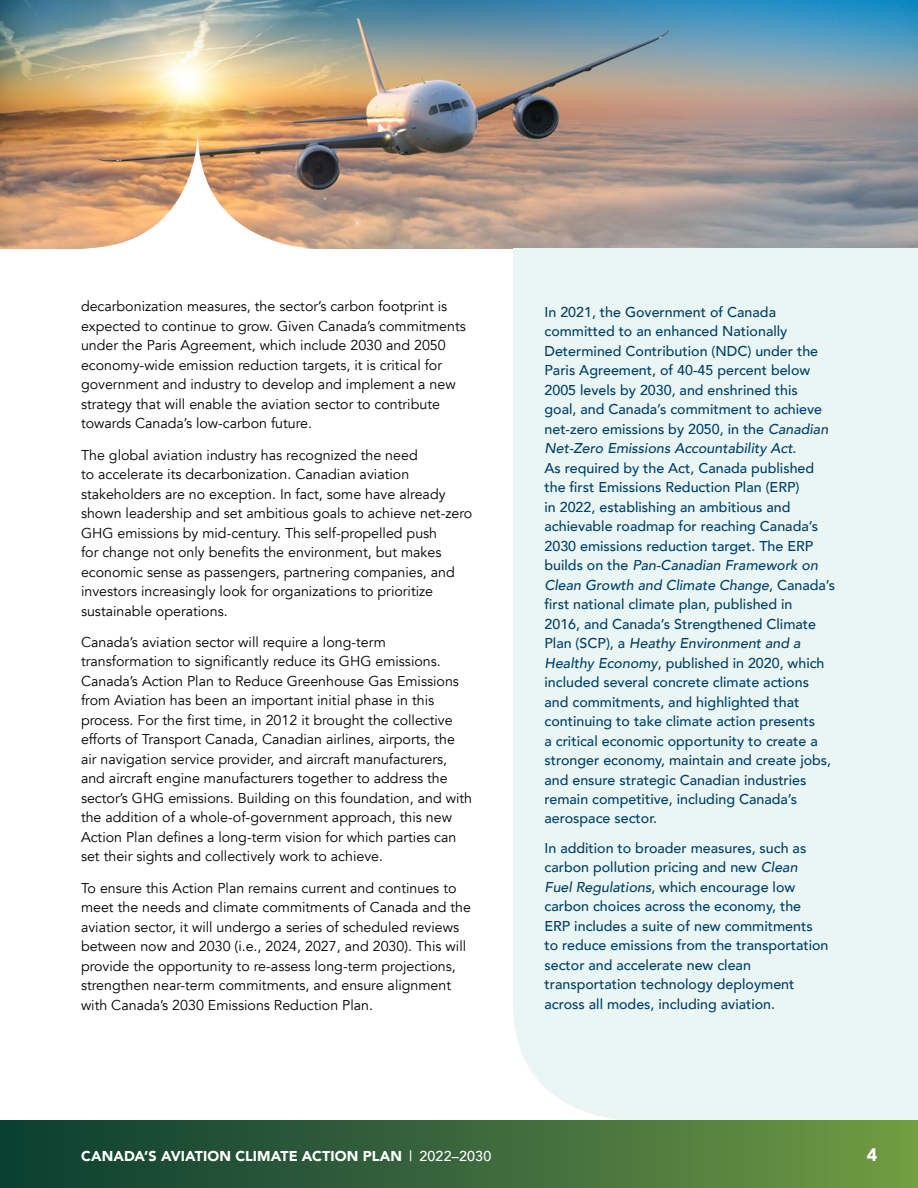
<style>
.page{position:relative;width:918px;height:1188px;background:#fff}
.page>*{position:absolute;margin:0;border:0;box-sizing:border-box;transform-origin:0 0}
.t1{font:900 18px "Avenir";color:#fff}
.t2{font:14.25px/19.5px "Avenir";color:#000}
.t3{font:500 14.25px/19.5px "Avenir";color:#004069}
.t4{font:900 14.25px "Avenir";letter-spacing:.01em;color:#fff}
.s1{font-style:italic}
.s2{font-weight:500}
</style>
<div class="page">
<img style="left:0;top:0;width:918px;height:248px">
<svg style="left:81px;top:131px;width:234px;height:234px"></svg>
<div style="left:513px;top:248px;width:405px;height:872px;background:#eaf6f3"></div>
<svg style="left:513px;top:1016px;width:104px;height:104px"></svg>
<div style="left:0;top:1120px;width:918px;height:68px;background:linear-gradient(to right,#083a32,#709944)"></div>
<p class="t2" style="left:81px;top:297px;width:386px">decarbonization measures, the sector’s carbon footprint is expected to continue to grow. Given Canada’s commitments under the Paris Agreement, which include 2030 and 2050 economy-wide emission reduction targets, it is critical for government and industry to develop and implement a new strategy that will enable the aviation sector to contribute towards Canada’s low-carbon future.</p>
<p class="t2" style="left:81px;top:445px;width:393px">The global aviation industry has recognized the need<br>to accelerate its decarbonization. Canadian aviation stakeholders are no exception. In fact, some have already shown leadership and set ambitious goals to achieve net-zero GHG emissions by mid-century. This self-propelled push<br>for change not only benefits the environment, but makes economic sense as passengers, partnering companies, and investors increasingly look for organizations to prioritize sustainable operations.</p>
<p class="t2" style="left:81px;top:633px;width:393px">Canada’s aviation sector will require a long-term transformation to significantly reduce its GHG emissions.<br>Canada’s Action Plan to Reduce Greenhouse Gas Emissions from Aviation has been an important initial phase in this process. For the first time, in 2012 it brought the collective efforts of Transport Canada, Canadian airlines, airports, the air navigation service provider, and aircraft manufacturers, and aircraft engine manufacturers together to address the sector’s GHG emissions. Building on this foundation, and with the addition of a whole-of-government approach, this new Action Plan defines a long-term vision for which parties can set their sights and collectively work to achieve.</p>
<p class="t2" style="left:81px;top:878px;width:392px">To ensure this Action Plan remains current and continues to meet the needs and climate commitments of Canada and the aviation sector, it will undergo a series of scheduled reviews between now and 2030 (i.e., 2024, 2027, and 2030). This will provide the opportunity to re-assess long-term projections, strengthen near-term commitments, and ensure alignment with Canada’s 2030 Emissions Reduction Plan.</p>
<p class="t3" style="left:544px;top:301px;width:292px">In 2021, the Government of Canada committed to an enhanced Nationally Determined Contribution (NDC) under the Paris Agreement, of 40-45 percent below 2005 levels by 2030, and enshrined this<br>goal, and Canada’s commitment to achieve net-zero emissions by 2050, in the <span class="s1">Canadian Net-Zero Emissions Accountability Act</span>.<br>As required by the Act, Canada published the first Emissions Reduction Plan (ERP)<br>in 2022, establishing an ambitious and achievable roadmap for reaching Canada’s 2030 emissions reduction target. The ERP builds on the <span class="s1">Pan-Canadian Framework on Clean Growth and Climate Change</span>, Canada’s first national climate plan, published in<br>2016, and Canada’s Strengthened Climate Plan (SCP), a <span class="s1">Heathy Environment and a Healthy Economy</span>, published in 2020, which included several concrete climate actions and commitments, and highlighted that continuing to take climate action presents<br>a critical economic opportunity to create a stronger economy, maintain and create jobs, and ensure strategic Canadian industries remain competitive, including Canada’s aerospace sector.</p>
<p class="t3" style="left:544px;top:837px;width:286px">In addition to broader measures, such as carbon pollution pricing and new <span class="s1">Clean Fuel Regulations</span>, which encourage low carbon choices across the economy, the ERP includes a suite of new commitments to reduce emissions from the transportation sector and accelerate new clean transportation technology deployment across all modes, including aviation.</p>
<p class="t4" style="left:81px;top:1143px;width:412px">CANADA’S AVIATION CLIMATE ACTION PLAN <span class="s2">| 2022–2030</span></p>
<p class="t1" style="left:867px;top:1139px;width:12px">4</p>
</div>
